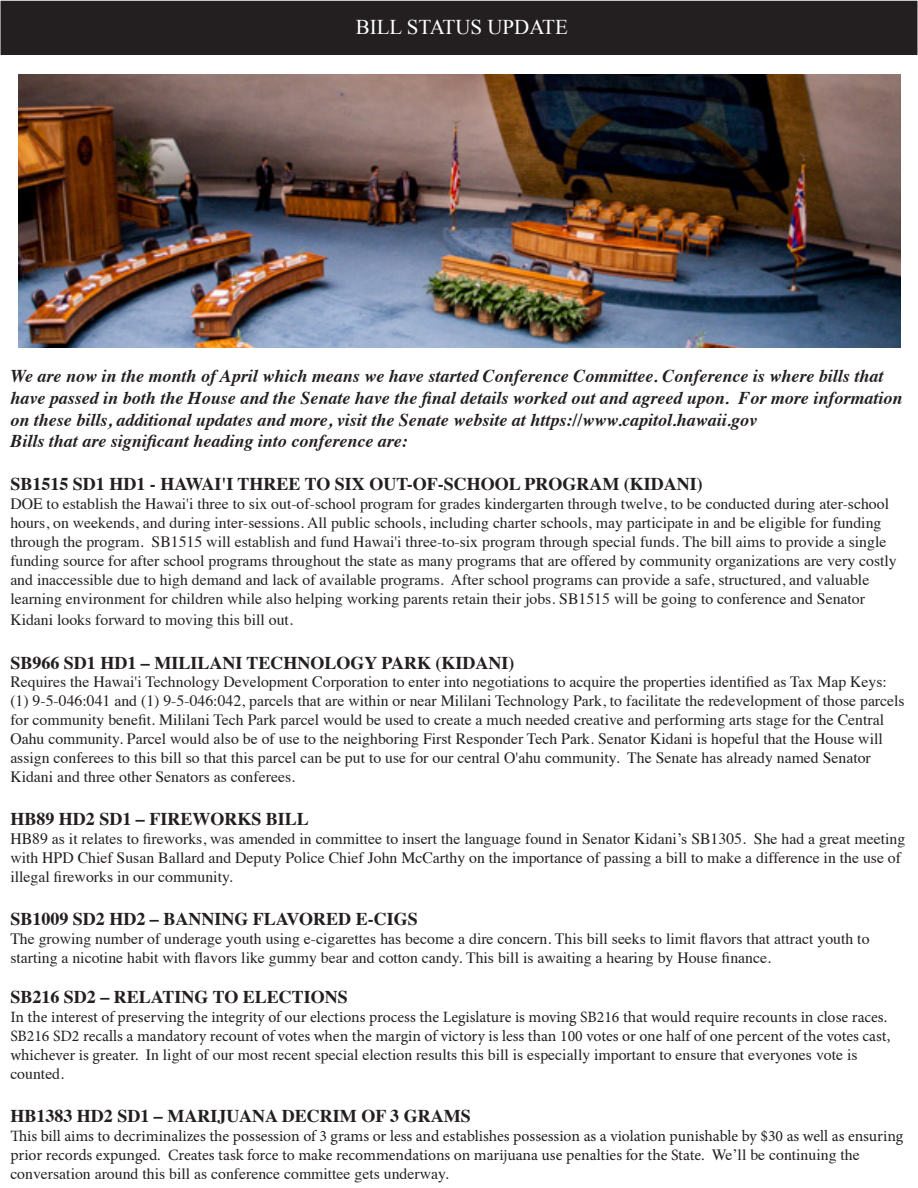
<style>
.page{position:relative;width:918px;height:1188px;background:#fff}
.page>*{position:absolute;margin:0;border:0;box-sizing:border-box;transform-origin:0 0}
.t1{font:21px "Times New Roman";color:#fff}
.t2{font:italic 700 18px/21.6px "Times";color:#231f20}
.t3{font:700 18px "Times";color:#231f20}
.t4{font:15.75px/18.9px "Times";color:#231f20}
.t5{font:15.75px/18.9px "Minion Pro";letter-spacing:-.005em;color:#231f20}
.s1{font-family:"Times"}
</style>
<div class="page">
<div style="left:1px;top:1px;width:916px;height:53px;background:#231f20"></div>
<div style="left:1px;top:1px;width:916px;height:54px;border:1px solid #231f20"></div>
<img style="left:19px;top:74px;width:881px;height:273px">
<p class="t1" style="left:356px;top:13px;width:214px">BILL STATUS UPDATE</p>
<p class="t2" style="left:10px;top:364px;width:894px">We are now in the month of April which means we have started Conference Committee. Conference is where bills that have passed in both the House and the Senate have the final details worked out and agreed upon. For more information on these bills, additional updates and more, visit the Senate website at https://www.capitol.hawaii.gov<br>Bills that are significant heading into conference are:</p>
<p class="t3" style="left:10px;top:467px;width:694px">SB1515 SD1 HD1 - HAWAI'I THREE TO SIX OUT-OF-SCHOOL PROGRAM (KIDANI)</p>
<p class="t4" style="left:10px;top:493px;width:888px">DOE to establish the Hawai'i three to six out-of-school program for grades kindergarten through twelve, to be conducted during ater-school hours, on weekends, and during inter-sessions. All public schools, including charter schools, may participate in and be eligible for funding through the program. SB1515 will establish and fund Hawai'i three-to-six program through special funds. The bill aims to provide a single funding source for after school programs throughout the state as many programs that are offered by community organizations are very costly and inaccessible due to high demand and lack of available programs. After school programs can provide a safe, structured, and valuable learning environment for children while also helping working parents retain their jobs. SB1515 will be going to conference and Senator</p>
<p class="t4" style="left:10px;top:609px;width:284px">Kidani looks forward to moving this bill out.</p>
<p class="t3" style="left:10px;top:645px;width:506px">SB966 SD1 HD1 – MILILANI TECHNOLOGY PARK (KIDANI)</p>
<p class="t4" style="left:10px;top:671px;width:896px">Requires the Hawai'i Technology Development Corporation to enter into negotiations to acquire the properties identified as Tax Map Keys: (1) 9-5-046:041 and (1) 9-5-046:042, parcels that are within or near Mililani Technology Park, to facilitate the redevelopment of those parcels for community benefit. Mililani Tech Park parcel would be used to create a much needed creative and performing arts stage for the Central Oahu community. Parcel would also be of use to the neighboring First Responder Tech Park. Senator Kidani is hopeful that the House will assign conferees to this bill so that this parcel can be put to use for our central O'ahu community. The Senate has already named Senator Kidani and three other Senators as conferees.</p>
<p class="t3" style="left:10px;top:802px;width:300px">HB89 HD2 SD1 – FIREWORKS BILL</p>
<p class="t4" style="left:10px;top:828px;width:896px">HB89 as it relates to fireworks, was amended in committee to insert the language found in Senator Kidani’s SB1305. She had a great meeting with HPD Chief Susan Ballard and Deputy Police Chief John McCarthy on the importance of passing a bill to make a difference in the use of illegal fireworks in our community.</p>
<p class="t3" style="left:10px;top:902px;width:409px">SB1009 SD2 HD2 – BANNING FLAVORED E-CIGS</p>
<p class="t4" style="left:10px;top:928px;width:861px">The growing number of underage youth using e-cigarettes has become a dire concern. This bill seeks to limit flavors that attract youth to starting a nicotine habit with flavors like gummy bear and cotton candy. This bill is awaiting a hearing by House finance.</p>
<p class="t3" style="left:10px;top:980px;width:339px">SB216 SD2 – RELATING TO ELECTIONS</p>
<p class="t5" style="left:10px;top:1008px;width:881px">In the interest of preserving the integrity of our elections process the Legislature is moving SB216 that would require recounts in close races.<br>SB216 SD2 recalls a mandatory recount of votes when the margin of victory is less than 100 votes or one half of one percent of the votes cast, whichever is greater. <span class="s1">In light of our most recent special election results this bill is especially important to ensure that everyones vote is counted.</span></p>
<p class="t3" style="left:10px;top:1099px;width:462px">HB1383 HD2 SD1 – MARIJUANA DECRIM OF 3 GRAMS</p>
<p class="t5" style="left:10px;top:1127px;width:895px">This bill aims to decriminalizes the possession of 3 grams or less and establishes possession as a violation punishable by $30 as well as ensuring prior records expunged. Creates task force to make recommendations on marijuana use penalties for the State. <span class="s1">We’ll be continuing the conversation around this bill as conference committee gets underway.</span></p>
</div>
